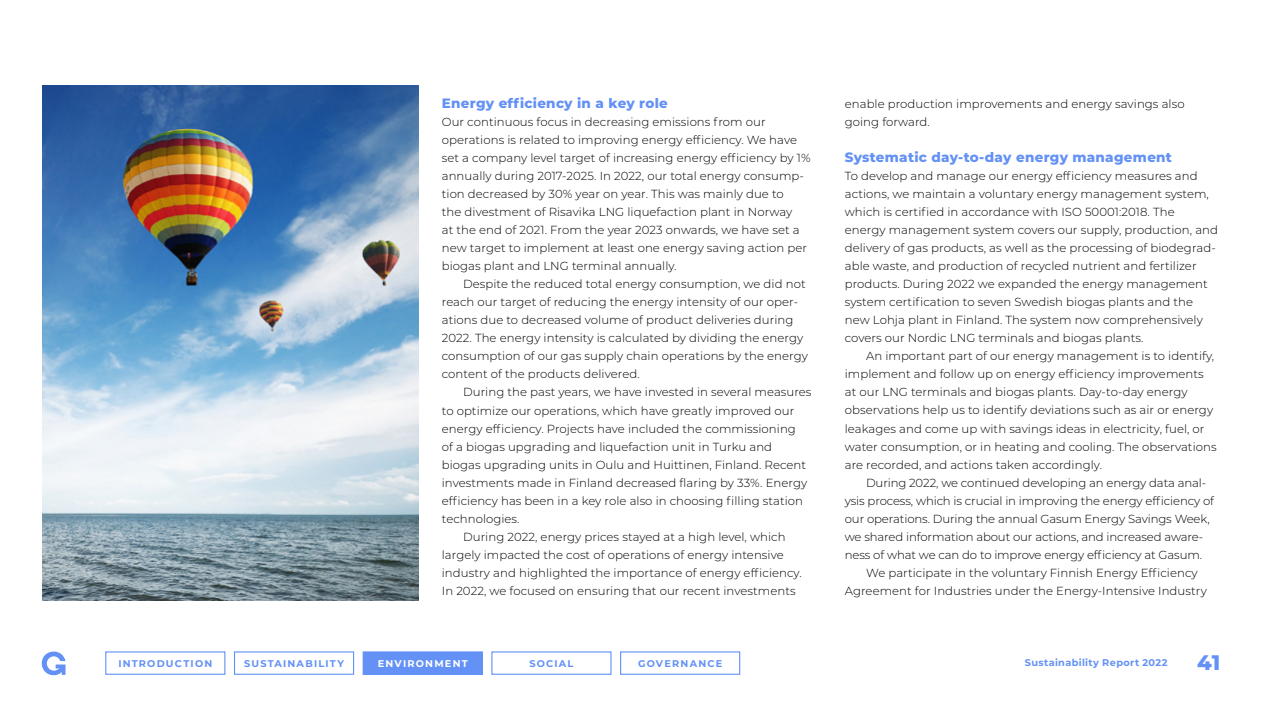
<style>
.page{position:relative;width:1263px;height:711px;background:#fff}
.page>*{position:absolute;margin:0;border:0;box-sizing:border-box;transform-origin:0 0}
.t1{font:800 21px "Montserrat";color:#6491f5}
.t2{font:800 13.5px "Montserrat";letter-spacing:.02em;color:#6491f5}
.t3{font:300 11.7px/18px "Montserrat";letter-spacing:.005em;color:#000}
.t4{font:700 9.75px "Montserrat";letter-spacing:.12em;color:#6491f5}
.t5{font:700 9.75px "Montserrat";letter-spacing:.04em;color:#6491f5}
.t6{font:700 9.75px "Montserrat";letter-spacing:.125em;color:#fff}
</style>
<div class="page">
<img style="left:43px;top:85px;width:375px;height:515px">
<svg style="left:42px;top:651px;width:24px;height:23px"></svg>
<div style="left:363px;top:651px;width:119px;height:22px;background:#6491f5"></div>
<div style="left:363px;top:651px;width:120px;height:23px;border:1px solid #6491f5"></div>
<p class="t2" style="left:442px;top:93px;width:228px">Energy efficiency in a key role</p>
<p class="t3" style="left:442px;top:112px;width:370px">Our continuous focus in decreasing emissions from our operations is related to improving energy efficiency. We have set a company level target of increasing energy efficiency by 1% annually during 2017-2025. In 2022, our total energy consump&shy;tion decreased by 30% year on year. This was mainly due to<br>the divestment of Risavika LNG liquefaction plant in Norway<br>at the end of 2021. From the year 2023 onwards, we have set a new target to implement at least one energy saving action per biogas plant and LNG terminal annually.</p>
<p class="t3" style="left:442px;top:274px;width:368px;text-indent:21px">Despite the reduced total energy consumption, we did not reach our target of reducing the energy intensity of our oper&shy;ations due to decreased volume of product deliveries during 2022. The energy intensity is calculated by dividing the energy consumption of our gas supply chain operations by the energy content of the products delivered.</p>
<p class="t3" style="left:463px;top:382px;width:350px">During the past years, we have invested in several measures</p>
<p class="t3" style="left:442px;top:400px;width:354px">to optimize our operations, which have greatly improved our</p>
<p class="t3" style="left:442px;top:418px;width:356px">energy efficiency. Projects have included the commissioning</p>
<p class="t3" style="left:442px;top:436px;width:332px">of a biogas upgrading and liquefaction unit in Turku and</p>
<p class="t3" style="left:442px;top:454px;width:366px">biogas upgrading units in Oulu and Huittinen, Finland. Recent</p>
<p class="t3" style="left:442px;top:472px;width:367px">investments made in Finland decreased flaring by 33%. Energy</p>
<p class="t3" style="left:442px;top:490px;width:363px">efficiency has been in a key role also in choosing filling station</p>
<p class="t3" style="left:442px;top:508px;width:79px">technologies.</p>
<p class="t3" style="left:463px;top:526px;width:324px">During 2022, energy prices stayed at a high level, which</p>
<p class="t3" style="left:442px;top:544px;width:343px">largely impacted the cost of operations of energy intensive</p>
<p class="t3" style="left:442px;top:562px;width:361px">industry and highlighted the importance of energy efficiency.</p>
<p class="t3" style="left:442px;top:580px;width:355px">In 2022, we focused on ensuring that our recent investments</p>
<p class="t3" style="left:845px;top:94px;width:341px">enable production improvements and energy savings also going forward.</p>
<p class="t2" style="left:845px;top:147px;width:329px">Systematic day-to-day energy management</p>
<p class="t3" style="left:845px;top:166px;width:375px">To develop and manage our energy efficiency measures and actions, we maintain a voluntary energy management system, which is certified in accordance with ISO 50001:2018. The energy management system covers our supply, production, and delivery of gas products, as well as the processing of biodegrad&shy;able waste, and production of recycled nutrient and fertilizer products. During 2022 we expanded the energy management system certification to seven Swedish biogas plants and the new Lohja plant in Finland. The system now comprehensively covers our Nordic LNG terminals and biogas plants.</p>
<p class="t3" style="left:845px;top:346px;width:373px;text-indent:21px">An important part of our energy management is to identify, implement and follow up on energy efficiency improvements at our LNG terminals and biogas plants. Day-to-day energy observations help us to identify deviations such as air or energy leakages and come up with savings ideas in electricity, fuel, or water consumption, or in heating and cooling. The observations are recorded, and actions taken accordingly.</p>
<p class="t3" style="left:845px;top:472px;width:371px;text-indent:21px">During 2022, we continued developing an energy data anal&shy;ysis process, which is crucial in improving the energy efficiency of our operations. During the annual Gasum Energy Savings Week, we shared information about our actions, and increased aware&shy;ness of what we can do to improve energy efficiency at Gasum.</p>
<p class="t3" style="left:845px;top:562px;width:363px;text-indent:21px">We participate in the voluntary Finnish Energy Efficiency<br>Agreement for Industries under the Energy-Intensive Industry</p>
<p class="t4" style="left:118px;top:655px;width:95px">INTRODUCTION</p>
<p class="t4" style="left:244px;top:655px;width:101px">SUSTAINABILITY</p>
<p class="t6" style="left:378px;top:655px;width:92px">ENVIRONMENT</p>
<p class="t4" style="left:529px;top:655px;width:46px">SOCIAL</p>
<p class="t4" style="left:638px;top:655px;width:86px">GOVERNANCE</p>
<p class="t5" style="left:1025px;top:655px;width:144px">Sustainability Report 2022</p>
<h1 class="t1" style="left:1197px;top:647px;width:25px">41</h1>
</div>
